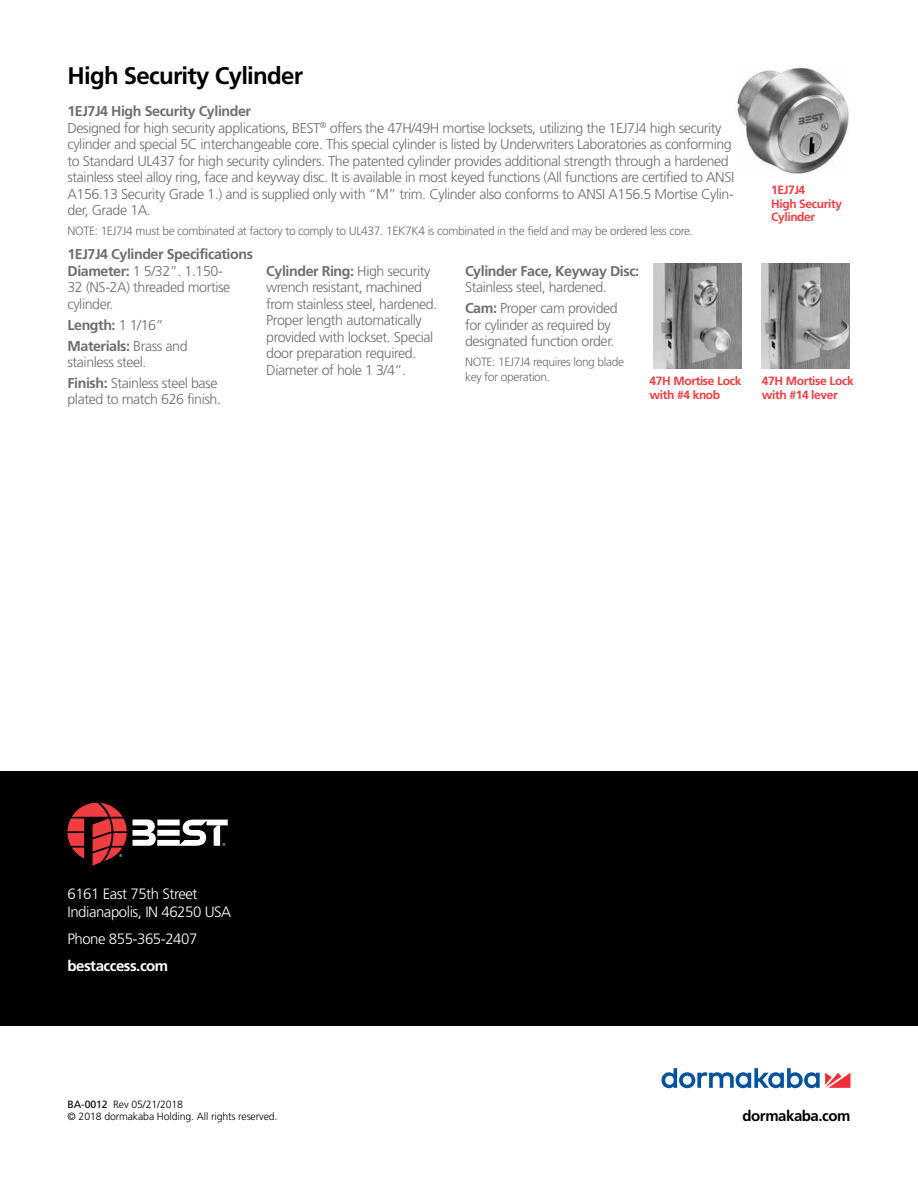
<style>
.page{position:relative;width:918px;height:1188px;background:#fff}
.page>*{position:absolute;margin:0;border:0;box-sizing:border-box;transform-origin:0 0}
.t1{font:700 24px "Frutiger";letter-spacing:-.03em;color:#000}
.t2{font:300 15px/18px "Frutiger";letter-spacing:-.03em;color:#fff}
.t3{font:700 15px "Frutiger";letter-spacing:-.03em;color:#fff}
.t4{font:700 15px "Frutiger";letter-spacing:-.03em;color:#000}
.t5{font:300 14.25px/16.5px "Frutiger";letter-spacing:-.03em;color:#6d6e71}
.t6{font:700 14.25px/20.9px "Frutiger";letter-spacing:-.03em;color:#6d6e71}
.t7{font:300 12px/15px "Frutiger";letter-spacing:-.03em;color:#6d6e71}
.t8{font:700 12px/13.5px "Frutiger";letter-spacing:-.03em;color:#ef3d42}
.t9{font:300 10.5px/12px "Frutiger";letter-spacing:-.01em;color:#000}
.s1{font-weight:700}
.s2{font-weight:300}
.s3{font-weight:400}
</style>
<div class="page">
<div style="left:0;top:771px;width:918px;height:255px;background:#000"></div>
<svg style="left:67px;top:803px;width:60px;height:63px"></svg>
<svg style="left:133px;top:820px;width:95px;height:26px"></svg>
<svg style="left:661px;top:1068px;width:190px;height:20px"></svg>
<img style="left:737px;top:67px;width:112px;height:107px">
<img style="left:653px;top:264px;width:88px;height:104px">
<img style="left:762px;top:264px;width:88px;height:104px">
<h1 class="t1" style="left:68px;top:62px;width:237px">High Security Cylinder</h1>
<p class="t5" style="left:67px;top:103px;width:668px"><span class="s1">1EJ7J4 High Security Cylinder<br></span>Designed for high security applications, BEST<sup>®</sup> offers the 47H/49H mortise locksets, utilizing the 1EJ7J4 high security cylinder and special 5C interchangeable core. This special cylinder is listed by Underwriters Laboratories as conforming to Standard UL437 for high security cylinders. The patented cylinder provides additional strength through a hardened stainless steel alloy ring, face and keyway disc. It is available in most keyed functions (All functions are certified to ANSI A156.13 Security Grade 1.) and is supplied only with “M” trim. Cylinder also conforms to ANSI A156.5 Mortise Cylin&shy;der, Grade 1A.</p>
<p class="t7" style="left:68px;top:223px;width:627px">NOTE: 1EJ7J4 must be combinated at factory to comply to UL437. 1EK7K4 is combinated in the field and may be ordered less core.</p>
<p class="t5" style="left:68px;top:246px;width:187px"><span class="s1">1EJ7J4 Cylinder Specifications<br>Diameter:</span> 1 5/32”. 1.150-<br>32 (NS-2A) threaded mortise cylinder.</p>
<p class="t6" style="left:68px;top:314px;width:122px">Length: <span class="s2">1 1/16”<br></span>Materials: <span class="s2">Brass and</span></p>
<p class="t5" style="left:68px;top:352px;width:151px;line-height:20.9px">stainless steel.<br><span class="s1">Finish:</span> Stainless steel base</p>
<p class="t5" style="left:68px;top:391px;width:155px">plated to match 626 finish.</p>
<p class="t5" style="left:266px;top:263px;width:173px"><span class="s1">Cylinder Ring:</span> High security wrench resistant, machined from stainless steel, hardened.<br>Proper length automatically provided with lockset. Special door preparation required.<br>Diameter of hole 1 3/4”.</p>
<p class="t6" style="left:465px;top:260px;width:176px">Cylinder Face, Keyway Disc:</p>
<p class="t5" style="left:465px;top:277px;width:154px;line-height:20.9px">Stainless steel, hardened.<br><span class="s1">Cam:</span> Proper cam provided</p>
<p class="t5" style="left:465px;top:317px;width:151px">for cylinder as required by designated function order.</p>
<p class="t7" style="left:465px;top:354px;width:161px">NOTE: 1EJ7J4 requires long blade key for operation.</p>
<p class="t8" style="left:650px;top:374px;width:93px">47H Mortise Lock with #4 knob</p>
<p class="t8" style="left:771px;top:183px;width:73px">1EJ7J4<br>High Security<br>Cylinder</p>
<p class="t8" style="left:762px;top:374px;width:93px">47H Mortise Lock with #14 lever</p>
<p class="t2" style="left:68px;top:884px;width:165px">6161 East 75th Street<br>Indianapolis, IN 46250 USA</p>
<p class="t2" style="left:68px;top:929px;width:131px">Phone 855-365-2407</p>
<p class="t3" style="left:68px;top:957px;width:102px">bestaccess.com</p>
<p class="t9" style="left:68px;top:1098px;width:212px"><span class="s3">BA-0012</span> Rev 05/21/2018<br>© 2018 dormakaba Holding. All rights reserved.</p>
<p class="t4" style="left:743px;top:1107px;width:109px">dormakaba.com</p>
</div>
